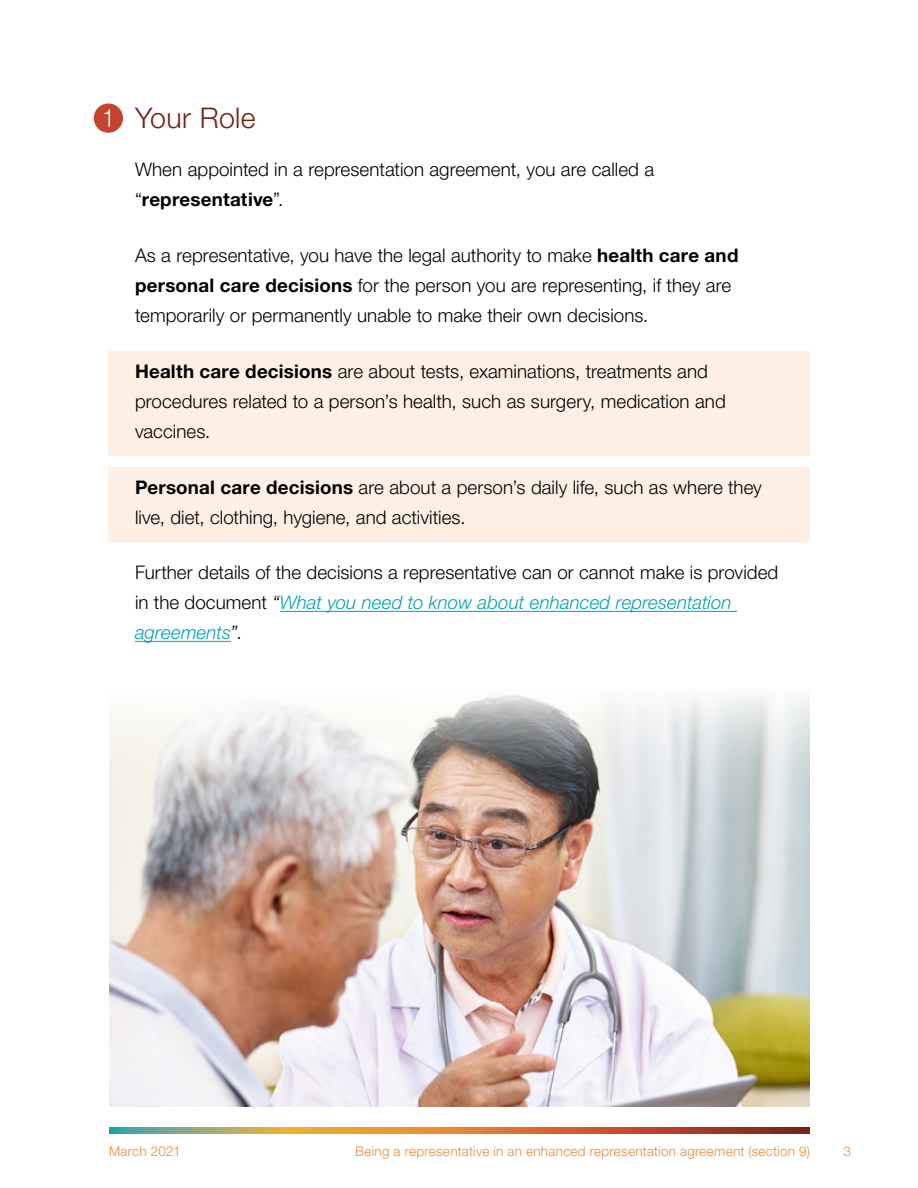
<style>
.page{position:relative;width:918px;height:1188px;background:#fff}
.page>*{position:absolute;margin:0;border:0;box-sizing:border-box;transform-origin:0 0}
.t1{font:300 28.5px "Helvetica Neue LT Std";letter-spacing:.01em;color:#732414}
.t2{font:300 18.75px/30px "Helvetica Neue LT Std";letter-spacing:.005em;color:#000}
.t3{font:300 13.5px "Helvetica Neue LT Std";letter-spacing:.02em;color:#ec8935}
.s1{font-weight:700}
.s2{font-style:italic}
.s3{font-style:italic;color:#00a2b1}
</style>
<div class="page">
<svg style="left:109px;top:1127px;width:701px;height:7px;background:#bb783f"></svg>
<div style="left:108px;top:351px;width:702px;height:105px;background:#fdefe3"></div>
<div style="left:108px;top:467px;width:702px;height:75px;background:#fdefe3"></div>
<hr style="left:280px;top:611px;width:457px;height:1px;background:#00a2b1">
<hr style="left:135px;top:641px;width:96px;height:1px;background:#00a2b1">
<img style="left:109px;top:695px;width:701px;height:412px">
<div style="left:94px;top:103px;width:29px;height:30px;background:#c5442d;border-radius:50%"></div>
<svg style="left:104px;top:110px;width:6px;height:17px"></svg>
<h1 class="t1" style="left:135px;top:101px;width:122px">Your Role</h1>
<p class="t2" style="left:135px;top:154px;width:521px">When appointed in a representation agreement, you are called a “<span class="s1">representative</span>”.</p>
<p class="t2" style="left:135px;top:240px;width:605px">As a representative, you have the legal authority to make <span class="s1">health care and personal care decisions</span> for the person you are representing, if they are temporarily or permanently unable to make their own decisions.</p>
<p class="t2" style="left:135px;top:356px;width:592px"><span class="s1">Health care decisions</span> are about tests, examinations, treatments and procedures related to a person’s health, such as surgery, medication and vaccines.</p>
<p class="t2" style="left:135px;top:471px;width:628px"><span class="s1">Personal care decisions</span> are about a person’s daily life, such as where they live, diet, clothing, hygiene, and activities.</p>
<p class="t2" style="left:135px;top:557px;width:645px">Further details of the decisions a representative can or cannot make is provided in the document <span class="s2">“</span><span class="s3">What you need to know about enhanced representation agreements</span><span class="s2">”</span>.</p>
<p class="t3" style="left:109px;top:1142px;width:73px">March 2021</p>
<p class="t3" style="left:355px;top:1142px;width:456px">Being a representative in an enhanced representation agreement (section 9)</p>
<p class="t3" style="left:844px;top:1142px;width:9px">3</p>
</div>
